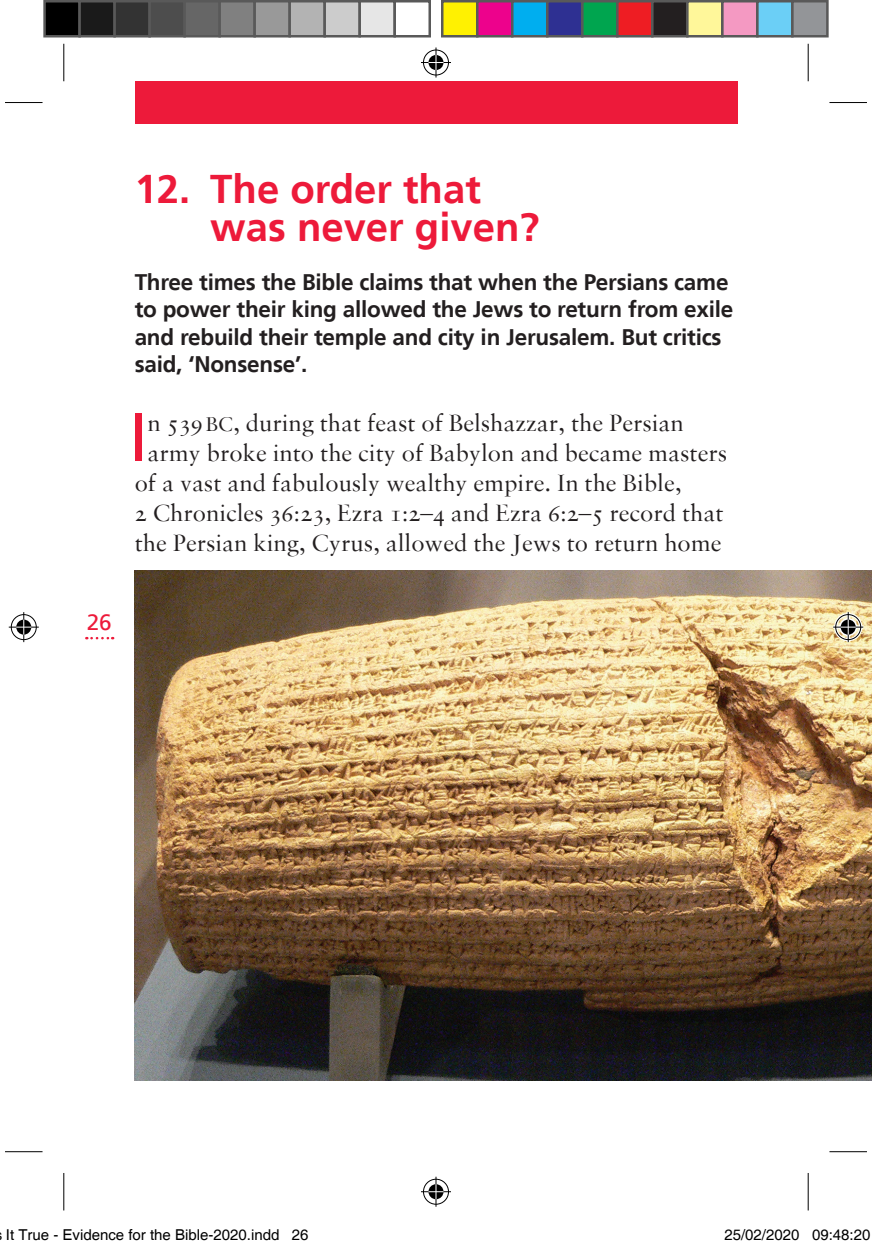
<style>
.page{position:relative;width:872px;height:1248px;background:#fff}
.page>*{position:absolute;margin:0;border:0;box-sizing:border-box;transform-origin:0 0}
.t1{font:68px "Frutiger LT";color:#ed1a3a}
.t2{font:700 40px/37.5px "Frutiger LT";color:#ed1a3a}
.t3{font:25px "DO Sabon";color:#231f20}
.t4{font:700 22.5px/27.5px "Frutiger LT";letter-spacing:-.01em;color:#231f20}
.t5{font:22.5px "Frutiger LT";color:#ed1a3a}
.t6{font:15px "Helvetica";color:#000}
.s1{font-family:"DO Sabon Roman SC850";font-size:21.25px}
</style>
<div class="page">
<div style="left:135px;top:81px;width:602px;height:43px;background:#ed1a3a"></div>
<svg style="left:86px;top:637px;width:27px;height:2px"></svg>
<img style="left:135px;top:570px;width:737px;height:510px">
<hr style="left:5px;top:102px;width:38px;height:1px;background:#000">
<hr style="left:829px;top:102px;width:38px;height:1px;background:#000">
<hr style="left:5px;top:1151px;width:38px;height:1px;background:#000">
<hr style="left:829px;top:1151px;width:38px;height:1px;background:#000">
<hr style="left:63px;top:44px;width:1px;height:37px;background:#000">
<hr style="left:63px;top:1173px;width:1px;height:37px;background:#000">
<hr style="left:807px;top:44px;width:1px;height:37px;background:#000">
<hr style="left:807px;top:1173px;width:1px;height:37px;background:#000">
<div style="left:422px;top:48px;width:28px;height:29px;border:3px solid #fff;border-radius:50%"></div>
<hr style="left:421px;top:61px;width:30px;height:3px;background:#fff">
<hr style="left:434px;top:47px;width:3px;height:30px;background:#fff">
<div style="left:427px;top:53px;width:18px;height:19px;border:3px solid #fff;border-radius:50%"></div>
<div style="left:423px;top:50px;width:26px;height:25px;border:1px solid #000;border-radius:50%"></div>
<hr style="left:421px;top:62px;width:30px;height:1px;background:#000">
<hr style="left:435px;top:47px;width:1px;height:30px;background:#000">
<svg style="left:428px;top:55px;width:15px;height:15px"></svg>
<div style="left:422px;top:1177px;width:28px;height:28px;border:3px solid #fff;border-radius:50%"></div>
<hr style="left:421px;top:1190px;width:30px;height:3px;background:#fff">
<hr style="left:434px;top:1176px;width:3px;height:30px;background:#fff">
<div style="left:427px;top:1182px;width:18px;height:18px;border:3px solid #fff;border-radius:50%"></div>
<div style="left:423px;top:1179px;width:26px;height:25px;border:1px solid #000;border-radius:50%"></div>
<hr style="left:421px;top:1191px;width:30px;height:1px;background:#000">
<hr style="left:435px;top:1176px;width:1px;height:30px;background:#000">
<svg style="left:428px;top:1184px;width:15px;height:15px"></svg>
<div style="left:10px;top:613px;width:28px;height:28px;border:3px solid #fff;border-radius:50%"></div>
<hr style="left:9px;top:625px;width:30px;height:3px;background:#fff">
<hr style="left:22px;top:612px;width:3px;height:30px;background:#fff">
<div style="left:15px;top:618px;width:18px;height:18px;border:3px solid #fff;border-radius:50%"></div>
<div style="left:11px;top:614px;width:26px;height:26px;border:1px solid #000;border-radius:50%"></div>
<hr style="left:9px;top:626px;width:30px;height:1px;background:#000">
<hr style="left:23px;top:612px;width:1px;height:30px;background:#000">
<svg style="left:16px;top:619px;width:15px;height:15px"></svg>
<div style="left:834px;top:613px;width:28px;height:28px;border:3px solid #fff;border-radius:50%"></div>
<hr style="left:833px;top:625px;width:30px;height:3px;background:#fff">
<hr style="left:846px;top:612px;width:3px;height:30px;background:#fff">
<div style="left:839px;top:618px;width:18px;height:18px;border:3px solid #fff;border-radius:50%"></div>
<div style="left:835px;top:614px;width:26px;height:26px;border:1px solid #000;border-radius:50%"></div>
<hr style="left:833px;top:626px;width:30px;height:1px;background:#000">
<hr style="left:847px;top:612px;width:1px;height:30px;background:#000">
<svg style="left:840px;top:619px;width:15px;height:15px"></svg>
<div style="left:45px;top:1px;width:35px;height:35px;background:#000"></div>
<div style="left:43px;top:0;width:38px;height:37px;border:2px solid #595959"></div>
<div style="left:80px;top:1px;width:35px;height:35px;background:#1a1a1a"></div>
<div style="left:78px;top:0;width:38px;height:37px;border:2px solid #595959"></div>
<div style="left:115px;top:1px;width:35px;height:35px;background:#333"></div>
<div style="left:113px;top:0;width:38px;height:37px;border:2px solid #595959"></div>
<div style="left:150px;top:1px;width:35px;height:35px;background:#4d4d4d"></div>
<div style="left:148px;top:0;width:38px;height:37px;border:2px solid #595959"></div>
<div style="left:185px;top:1px;width:35px;height:35px;background:#666"></div>
<div style="left:183px;top:0;width:38px;height:37px;border:2px solid #595959"></div>
<div style="left:220px;top:1px;width:35px;height:35px;background:#808080"></div>
<div style="left:218px;top:0;width:38px;height:37px;border:2px solid #595959"></div>
<div style="left:255px;top:1px;width:35px;height:35px;background:#999"></div>
<div style="left:253px;top:0;width:38px;height:37px;border:2px solid #595959"></div>
<div style="left:290px;top:1px;width:35px;height:35px;background:#b3b3b3"></div>
<div style="left:288px;top:0;width:38px;height:37px;border:2px solid #595959"></div>
<div style="left:325px;top:1px;width:35px;height:35px;background:#ccc"></div>
<div style="left:323px;top:0;width:38px;height:37px;border:2px solid #595959"></div>
<div style="left:360px;top:1px;width:35px;height:35px;background:#e6e6e6"></div>
<div style="left:358px;top:0;width:38px;height:37px;border:2px solid #595959"></div>
<div style="left:393px;top:0;width:38px;height:37px;border:2px solid #595959"></div>
<div style="left:442px;top:1px;width:35px;height:35px;background:#fff101"></div>
<div style="left:441px;top:0;width:37px;height:37px;border:2px solid #595959"></div>
<div style="left:477px;top:1px;width:35px;height:35px;background:#ed028c"></div>
<div style="left:476px;top:0;width:37px;height:37px;border:2px solid #595959"></div>
<div style="left:512px;top:1px;width:35px;height:35px;background:#00aeef"></div>
<div style="left:511px;top:0;width:37px;height:37px;border:2px solid #595959"></div>
<div style="left:547px;top:1px;width:35px;height:35px;background:#2e3092"></div>
<div style="left:546px;top:0;width:37px;height:37px;border:2px solid #595959"></div>
<div style="left:582px;top:1px;width:35px;height:35px;background:#00a54f"></div>
<div style="left:581px;top:0;width:37px;height:37px;border:2px solid #595959"></div>
<div style="left:617px;top:1px;width:35px;height:35px;background:#ee1d23"></div>
<div style="left:616px;top:0;width:37px;height:37px;border:2px solid #595959"></div>
<div style="left:652px;top:1px;width:35px;height:35px;background:#231f20"></div>
<div style="left:651px;top:0;width:37px;height:37px;border:2px solid #595959"></div>
<div style="left:687px;top:1px;width:35px;height:35px;background:#fff79a"></div>
<div style="left:686px;top:0;width:37px;height:37px;border:2px solid #595959"></div>
<div style="left:722px;top:1px;width:35px;height:35px;background:#f499c2"></div>
<div style="left:721px;top:0;width:37px;height:37px;border:2px solid #595959"></div>
<div style="left:757px;top:1px;width:35px;height:35px;background:#6bcff6"></div>
<div style="left:756px;top:0;width:37px;height:37px;border:2px solid #595959"></div>
<div style="left:792px;top:1px;width:35px;height:35px;background:#939598"></div>
<div style="left:791px;top:0;width:37px;height:37px;border:2px solid #595959"></div>
<p class="t5" style="left:87px;top:609px;width:27px">26</p>
<h2 class="t2" style="left:210px;top:171px;width:330px;text-indent:-76px">12. The order that was never given?</h2>
<p class="t4" style="left:135px;top:268px;width:600px">Three times the Bible claims that when the Persians came to power their king allowed the Jews to return from exile and rebuild their temple and city in Jerusalem. But critics said, ‘Nonsense’.</p>
<h1 class="t1" style="left:129px;top:397px;width:20px">I</h1>
<p class="t3" style="left:147px;top:407px;width:538px">n 539 <span class="s1">bc</span>, during that feast of Belshazzar, the Persian</p>
<p class="t3" style="left:147px;top:437px;width:581px">army broke into the city of Babylon and became masters</p>
<p class="t3" style="left:135px;top:467px;width:548px">of a vast and fabulously wealthy empire. In the Bible,</p>
<p class="t3" style="left:135px;top:497px;width:590px">2 Chronicles 36:23, Ezra 1:2–4 and Ezra 6:2–5 record that</p>
<p class="t3" style="left:135px;top:527px;width:588px">the Persian king, Cyrus, allowed the Jews to return home</p>
<p class="t6" style="left:6px;top:1226px;width:304px">It True - Evidence for the Bible-2020.indd 26</p>
<p class="t6" style="left:724px;top:1226px;width:147px">25/02/2020 09:48:20</p>
</div>
